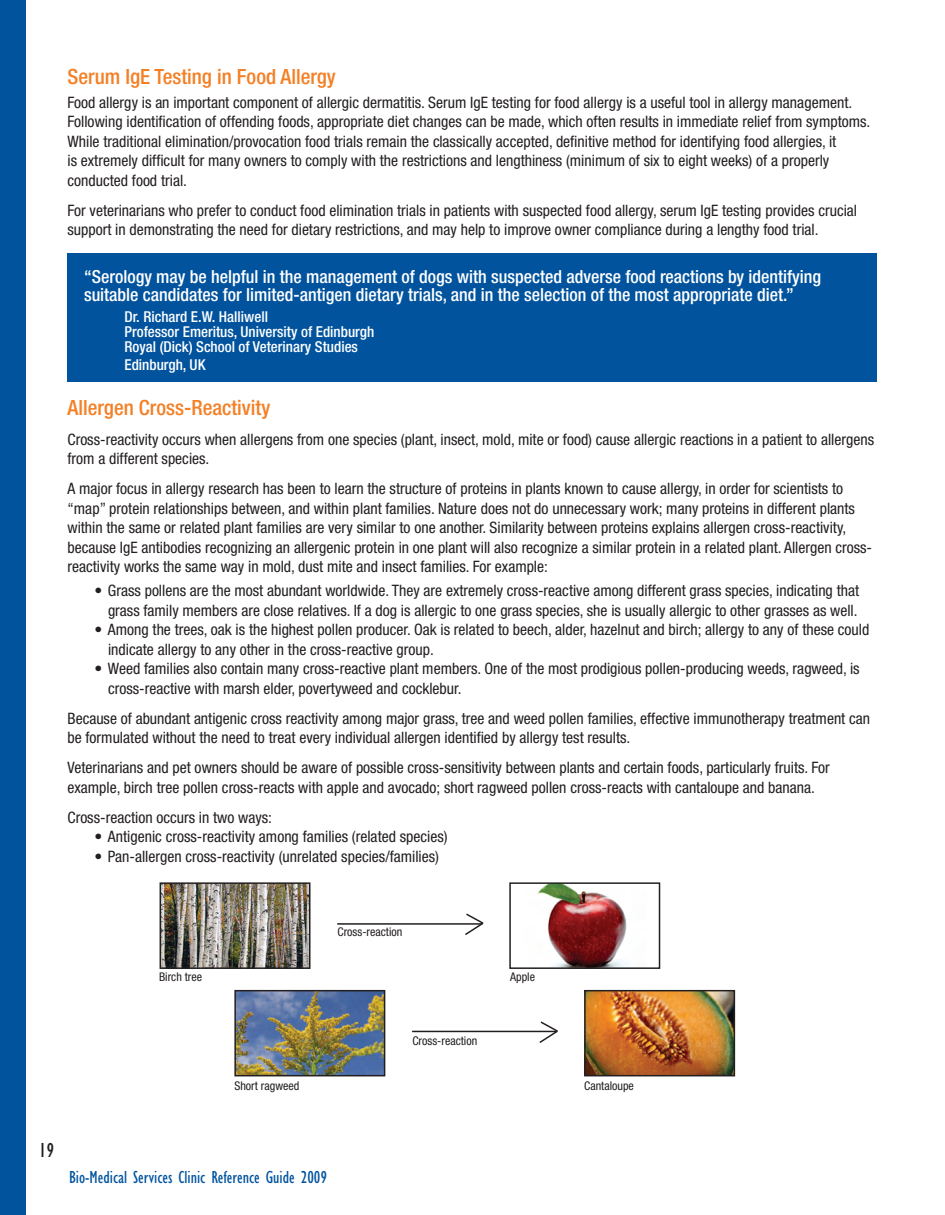
<style>
.page{position:relative;width:945px;height:1215px;background:#fff}
.page>*{position:absolute;margin:0;border:0;box-sizing:border-box;transform-origin:0 0}
.sub_subhead{font:500 condensed 21px "Helvetica Neue";color:#f48026}
.t1{font:condensed 21px "Gill Sans Std";color:#231f20}
.t2{font:500 condensed 18px/18px "Helvetica Neue";color:#fff}
.t3{font:condensed 18px "Gill Sans Std";color:#01539e}
.t4{font:condensed 15.75px/19.5px "Helvetica Neue";color:#231f20}
.t5{font:500 condensed 15px "Helvetica Neue";color:#fff}
.sub_subhead-2{font:condensed 12px "Helvetica Neue";color:#231f20}
</style>
<div class="page">
<div style="left:0;top:0;width:26px;height:1215px;background:#01539e"></div>
<img style="left:163px;top:885px;width:144px;height:81px">
<div style="left:160px;top:882px;width:150px;height:87px;border:2px solid #231f20"></div>
<img style="left:538px;top:885px;width:90px;height:81px">
<div style="left:509px;top:882px;width:151px;height:87px;border:2px solid #231f20"></div>
<hr style="left:337px;top:923px;width:145px;height:2px;background:#231f20">
<img style="left:237px;top:993px;width:145px;height:80px">
<div style="left:234px;top:990px;width:151px;height:86px;border:2px solid #231f20"></div>
<img style="left:587px;top:993px;width:145px;height:80px">
<div style="left:584px;top:990px;width:151px;height:86px;border:2px solid #231f20"></div>
<hr style="left:412px;top:1031px;width:145px;height:1px;background:#231f20">
<svg style="left:463px;top:913px;width:21px;height:22px"></svg>
<svg style="left:538px;top:1021px;width:20px;height:22px"></svg>
<div style="left:68px;top:254px;width:810px;height:128px;background:#01539e"></div>
<p class="sub_subhead" style="left:68px;top:64px;width:270px">Serum IgE Testing in Food Allergy</p>
<p class="t4" style="left:68px;top:93px;width:804px">Food allergy is an important component of allergic dermatitis. Serum IgE testing for food allergy is a useful tool in allergy management.<br>Following identification of offending foods, appropriate diet changes can be made, which often results in immediate relief from symptoms.<br>While traditional elimination/provocation food trials remain the classically accepted, definitive method for identifying food allergies, it<br>is extremely difficult for many owners to comply with the restrictions and lengthiness (minimum of six to eight weeks) of a properly conducted food trial.</p>
<p class="t4" style="left:68px;top:201px;width:791px">For veterinarians who prefer to conduct food elimination trials in patients with suspected food allergy, serum IgE testing provides crucial support in demonstrating the need for dietary restrictions, and may help to improve owner compliance during a lengthy food trial.</p>
<p class="t2" style="left:84px;top:267px;width:739px">“Serology may be helpful in the management of dogs with suspected adverse food reactions by identifying suitable candidates for limited-antigen dietary trials, and in the selection of the most appropriate diet.”</p>
<p class="t5" style="left:124px;top:307px;width:145px">Dr. Richard E.W. Halliwell</p>
<p class="t5" style="left:124px;top:322px;width:251px">Professor Emeritus, University of Edinburgh</p>
<p class="t5" style="left:124px;top:337px;width:235px">Royal (Dick) School of Veterinary Studies</p>
<p class="t5" style="left:124px;top:355px;width:82px">Edinburgh, UK</p>
<p class="sub_subhead" style="left:68px;top:395px;width:204px">Allergen Cross-Reactivity</p>
<p class="t4" style="left:68px;top:429px;width:808px">Cross-reactivity occurs when allergens from one species (plant, insect, mold, mite or food) cause allergic reactions in a patient to allergens from a different species.</p>
<p class="t4" style="left:68px;top:479px;width:806px">A major focus in allergy research has been to learn the structure of proteins in plants known to cause allergy, in order for scientists to “map” protein relationships between, and within plant families. Nature does not do unnecessary work; many proteins in different plants within the same or related plant families are very similar to one another. Similarity between proteins explains allergen cross-reactivity, because IgE antibodies recognizing an allergenic protein in one plant will also recognize a similar protein in a related plant. Allergen cross&shy;reactivity works the same way in mold, dust mite and insect families. For example:</p>
<p class="t4" style="left:94px;top:581px;width:766px;text-align:right">• Grass pollens are the most abundant worldwide. They are extremely cross-reactive among different grass species, indicating that grass family members are close relatives. If a dog is allergic to one grass species, she is usually allergic to other grasses as well.</p>
<p class="t4" style="left:108px;top:620px;width:763px;text-indent:-14px">• Among the trees, oak is the highest pollen producer. Oak is related to beech, alder, hazelnut and birch; allergy to any of these could indicate allergy to any other in the cross-reactive group.</p>
<p class="t4" style="left:108px;top:659px;width:753px;text-indent:-14px">• Weed families also contain many cross-reactive plant members. One of the most prodigious pollen-producing weeds, ragweed, is cross-reactive with marsh elder, povertyweed and cocklebur.</p>
<p class="t4" style="left:68px;top:708px;width:804px">Because of abundant antigenic cross reactivity among major grass, tree and weed pollen families, effective immunotherapy treatment can be formulated without the need to treat every individual allergen identified by allergy test results.</p>
<p class="t4" style="left:68px;top:758px;width:764px">Veterinarians and pet owners should be aware of possible cross-sensitivity between plants and certain foods, particularly fruits. For example, birch tree pollen cross-reacts with apple and avocado; short ragweed pollen cross-reacts with cantaloupe and banana.</p>
<p class="t4" style="left:68px;top:807px;width:206px">Cross-reaction occurs in two ways:</p>
<p class="t4" style="left:94px;top:827px;width:355px">• Antigenic cross-reactivity among families (related species)</p>
<p class="t4" style="left:94px;top:846px;width:346px">• Pan-allergen cross-reactivity (unrelated species/families)</p>
<p class="sub_subhead-2" style="left:338px;top:925px;width:66px">Cross-reaction</p>
<p class="sub_subhead-2" style="left:159px;top:970px;width:45px">Birch tree</p>
<p class="sub_subhead-2" style="left:510px;top:970px;width:27px">Apple</p>
<p class="sub_subhead-2" style="left:412px;top:1033px;width:66px">Cross-reaction</p>
<p class="sub_subhead-2" style="left:234px;top:1079px;width:66px">Short ragweed</p>
<p class="sub_subhead-2" style="left:584px;top:1079px;width:51px">Cantaloupe</p>
<p class="t1" style="left:39px;top:1138px;width:17px">19</p>
<p class="t3" style="left:69px;top:1168px;width:260px">Bio-Medical Services Clinic Reference Guide 2009</p>
</div>
